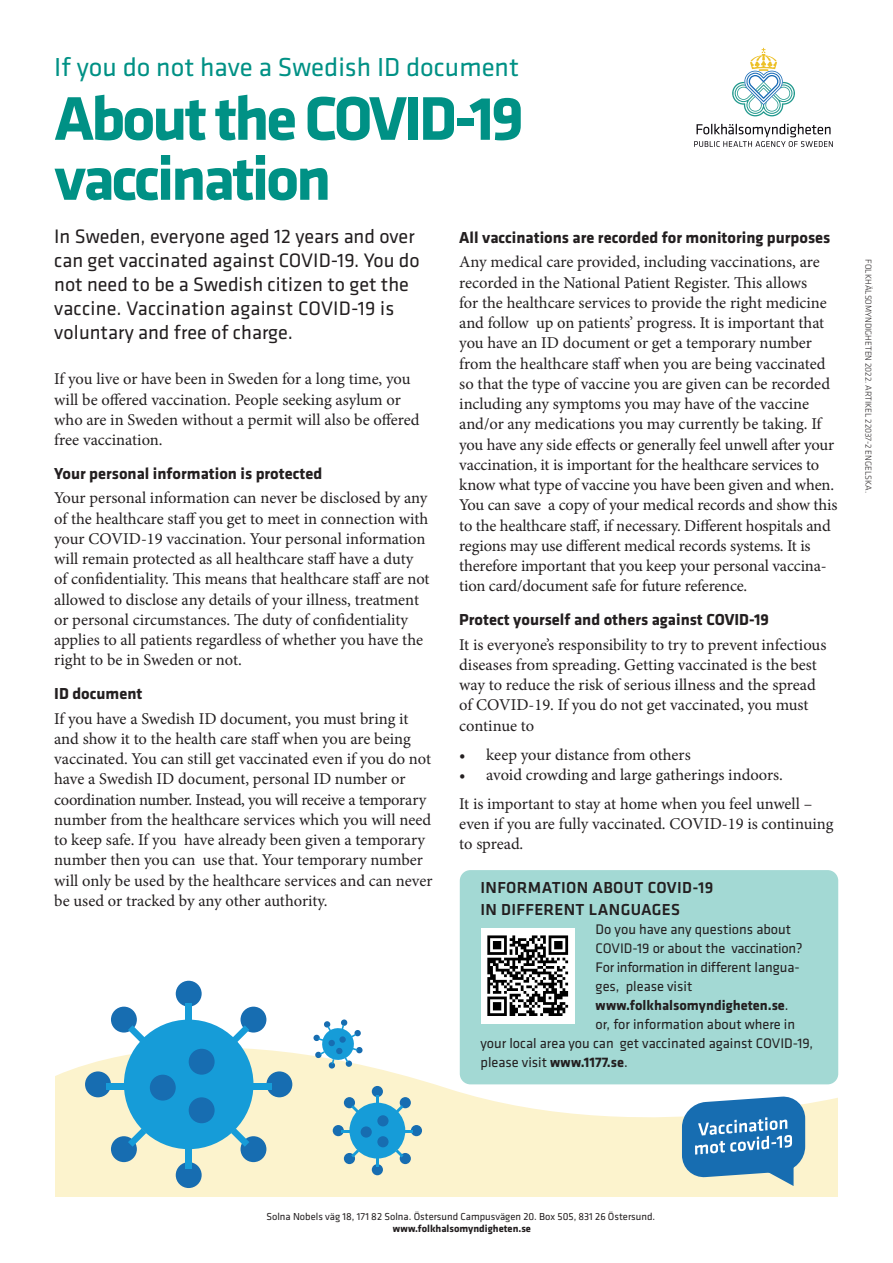
<style>
.page{position:relative;width:893px;height:1263px;background:#fff}
.page>*{position:absolute;margin:0;border:0;box-sizing:border-box;transform-origin:0 0}
.RUBRIK{font:700 63.9px/60px "Klavika";letter-spacing:-.05em;color:#009185}
.Indragare{font:27px "Klavika";color:#009185}
.Ingress{font:20.25px/24px "Klavika";color:#231f20}
.Brödtext{font:16.5px/20.2px "Minion Pro";letter-spacing:-.005em;color:#231f20}
.Mellis{font:700 16.5px "Klavika";color:#231f20}
.Faktarubbe{font:500 16.5px "Klavika";letter-spacing:.02em;color:#231f20}
.Fakta{font:14.4px/19px "Klavika";color:#231f20}
.Fakta-2{font:700 14.4px "Klavika";color:#231f20}
.t1{font:10.5px "Klavika";color:#231f20}
.t2{font:700 10.5px "Klavika";color:#231f20}
.isbn{font:300 9px "Klavika";color:#231f20}
.s1{font-weight:400}
.s2{font-weight:700}
</style>
<div class="page">
<svg style="left:55px;top:1041px;width:783px;height:156px;fill:#fcf3cd"></svg>
<div style="left:460px;top:870px;width:378px;height:214px;background:#a3d9d4;border-radius:11px"></div>
<svg style="left:732px;top:48px;width:63px;height:68px"></svg>
<svg style="left:694px;top:124px;width:139px;height:23px"></svg>
<div style="left:124px;top:1019px;width:129px;height:130px;background:#169cd8;border-radius:50%"></div>
<div style="left:266px;top:1071px;width:26px;height:26px;background:#176db1;border-radius:50%"></div>
<div style="left:176px;top:981px;width:26px;height:26px;background:#176db1;border-radius:50%"></div>
<div style="left:189px;top:1049px;width:26px;height:26px;background:#176db1;border-radius:50%"></div>
<div style="left:150px;top:1075px;width:26px;height:25px;background:#176db1;border-radius:50%"></div>
<div style="left:189px;top:1097px;width:26px;height:26px;background:#176db1;border-radius:50%"></div>
<div style="left:241px;top:1007px;width:25px;height:25px;background:#176db1;border-radius:50%"></div>
<div style="left:111px;top:1007px;width:26px;height:25px;background:#176db1;border-radius:50%"></div>
<div style="left:241px;top:1136px;width:25px;height:26px;background:#176db1;border-radius:50%"></div>
<div style="left:111px;top:1136px;width:26px;height:26px;background:#176db1;border-radius:50%"></div>
<div style="left:176px;top:1162px;width:26px;height:26px;background:#176db1;border-radius:50%"></div>
<div style="left:85px;top:1071px;width:26px;height:26px;background:#176db1;border-radius:50%"></div>
<div style="left:185px;top:1003px;width:7px;height:20px;background:#169cd8"></div>
<div style="left:185px;top:1149px;width:7px;height:19px;background:#169cd8"></div>
<div style="left:106px;top:1083px;width:20px;height:6px;background:#169cd8"></div>
<div style="left:252px;top:1083px;width:19px;height:6px;background:#169cd8"></div>
<svg style="left:128px;top:1025px;width:18px;height:19px"></svg>
<svg style="left:231px;top:1128px;width:18px;height:19px"></svg>
<svg style="left:128px;top:1128px;width:18px;height:19px"></svg>
<svg style="left:231px;top:1025px;width:18px;height:19px"></svg>
<div style="left:349px;top:1103px;width:56px;height:55px;background:#169cd8;border-radius:50%"></div>
<div style="left:411px;top:1125px;width:11px;height:11px;background:#176db1;border-radius:50%"></div>
<div style="left:372px;top:1086px;width:11px;height:11px;background:#176db1;border-radius:50%"></div>
<div style="left:377px;top:1115px;width:12px;height:11px;background:#176db1;border-radius:50%"></div>
<div style="left:361px;top:1126px;width:11px;height:11px;background:#176db1;border-radius:50%"></div>
<div style="left:377px;top:1136px;width:12px;height:11px;background:#176db1;border-radius:50%"></div>
<div style="left:400px;top:1097px;width:11px;height:11px;background:#176db1;border-radius:50%"></div>
<div style="left:344px;top:1097px;width:11px;height:11px;background:#176db1;border-radius:50%"></div>
<div style="left:400px;top:1153px;width:11px;height:11px;background:#176db1;border-radius:50%"></div>
<div style="left:344px;top:1153px;width:11px;height:11px;background:#176db1;border-radius:50%"></div>
<div style="left:372px;top:1164px;width:11px;height:11px;background:#176db1;border-radius:50%"></div>
<div style="left:333px;top:1125px;width:11px;height:11px;background:#176db1;border-radius:50%"></div>
<svg style="left:376px;top:1096px;width:3px;height:7px"></svg>
<svg style="left:376px;top:1158px;width:3px;height:9px"></svg>
<svg style="left:342px;top:1130px;width:7px;height:3px"></svg>
<svg style="left:405px;top:1130px;width:8px;height:3px"></svg>
<svg style="left:351px;top:1105px;width:8px;height:8px"></svg>
<svg style="left:396px;top:1149px;width:7px;height:8px"></svg>
<svg style="left:351px;top:1149px;width:8px;height:8px"></svg>
<svg style="left:396px;top:1105px;width:7px;height:8px"></svg>
<svg style="left:313px;top:1019px;width:50px;height:50px"></svg>
<svg style="left:682px;top:1096px;width:123px;height:90px;background:#5593bf"></svg>
<img style="left:482px;top:928px;width:92px;height:96px">
<h1 class="Indragare" style="left:54px;top:49px;width:466px">If you do not have a Swedish ID document</h1>
<h1 class="RUBRIK" style="left:54px;top:86px;width:471px">About the COVID-19 vaccination</h1>
<p class="Ingress" style="left:54px;top:223px;width:367px">In Sweden, everyone aged 12 years and over can get vaccinated against COVID-19. You do not need to be a Swedish citizen to get the vaccine. Vaccination against COVID-19 is voluntary and free of charge.</p>
<p class="Brödtext" style="left:54px;top:369px;width:367px">If you live or have been in Sweden for a long time, you will be offered vaccination. People seeking asylum or who are in Sweden without a permit will also be offered free vaccination.</p>
<h2 class="Mellis" style="left:54px;top:462px;width:270px">Your personal information is protected</h2>
<p class="Brödtext" style="left:54px;top:488px;width:377px">Your personal information can never be disclosed by any of the healthcare staff you get to meet in connection with your COVID-19 vaccination. Your personal information will remain protected as all healthcare staff have a duty of confidentiality. This means that healthcare staff are not allowed to disclose any details of your illness, treatment or personal circumstances. The duty of confidentiality applies to all patients regardless of whether you have the right to be in Sweden or not.</p>
<h2 class="Mellis" style="left:54px;top:682px;width:90px">ID document</h2>
<p class="Brödtext" style="left:54px;top:708px;width:380px">If you have a Swedish ID document, you must bring it and show it to the health care staff when you are being vaccinated. You can still get vaccinated even if you do not have a Swedish ID document, personal ID number or coordination number. Instead, you will receive a temporary number from the healthcare services which you will need to keep safe. If you have already been given a temporary number then you can use that. Your temporary number will only be used by the healthcare services and can never be used or tracked by any other authority.</p>
<h2 class="Mellis" style="left:459px;top:226px;width:373px">All vaccinations are recorded for monitoring purposes</h2>
<p class="Brödtext" style="left:459px;top:252px;width:380px">Any medical care provided, including vaccinations, are recorded in the National Patient Register. This allows<br>for the healthcare services to provide the right medicine and follow up on patients’ progress. It is important that you have an ID document or get a temporary number from the healthcare staff when you are being vaccinated so that the type of vaccine you are given can be recorded including any symptoms you may have of the vaccine and/or any medications you may currently be taking. If you have any side effects or generally feel unwell after your vaccination, it is important for the healthcare services to know what type of vaccine you have been given and when.<br>You can save a copy of your medical records and show this to the healthcare staff, if necessary. Different hospitals and regions may use different medical records systems. It is therefore important that you keep your personal vaccina&shy;tion card/document safe for future reference.</p>
<h2 class="Mellis" style="left:459px;top:608px;width:311px">Protect yourself and others against COVID-19</h2>
<p class="Brödtext" style="left:459px;top:634px;width:369px">It is everyone’s responsibility to try to prevent infectious diseases from spreading. Getting vaccinated is the best way to reduce the risk of serious illness and the spread of COVID-19. If you do not get vaccinated, you must continue to</p>
<p class="Brödtext" style="left:459px;top:744px;width:233px">• keep your distance from others</p>
<p class="Brödtext" style="left:459px;top:764px;width:325px">• avoid crowding and large gatherings indoors.</p>
<p class="Brödtext" style="left:459px;top:793px;width:376px">It is important to stay at home when you feel unwell – even if you are fully vaccinated. COVID-19 is continuing to spread.</p>
<h3 class="Faktarubbe" style="left:480px;top:876px;width:234px">INFORMATION ABOUT COVID-19</h3>
<h3 class="Faktarubbe" style="left:480px;top:898px;width:201px">IN DIFFERENT LANGUAGES</h3>
<p class="Fakta" style="left:596px;top:919px;width:208px">Do you have any questions about<br>COVID-19 or about the vaccination?<br>For information in different langua&shy;ges, please visit</p>
<p class="Fakta-2" style="left:596px;top:995px;width:195px">www.folkhalsomyndigheten.se<span class="s1">.</span></p>
<p class="Fakta" style="left:480px;top:1014px;width:334px;text-indent:115px">or, for information about where in your local area you can get vaccinated against COVID-19, please visit <span class="s2">www.1177.se</span>.</p>
<p class="isbn" style="left:874px;top:259px;width:235px;rotate:90deg">FOLKHÄLSOMYNDIGHETEN 2022. ARTIKEL 22037-2 ENGELSKA.</p>
<p class="t1" style="left:266px;top:1209px;width:390px">Solna Nobels väg 18, 171 82 Solna. Östersund Campusvägen 20. Box 505, 831 26 Östersund.</p>
<p class="t2" style="left:393px;top:1221px;width:140px">www.folkhalsomyndigheten.se</p>
</div>
